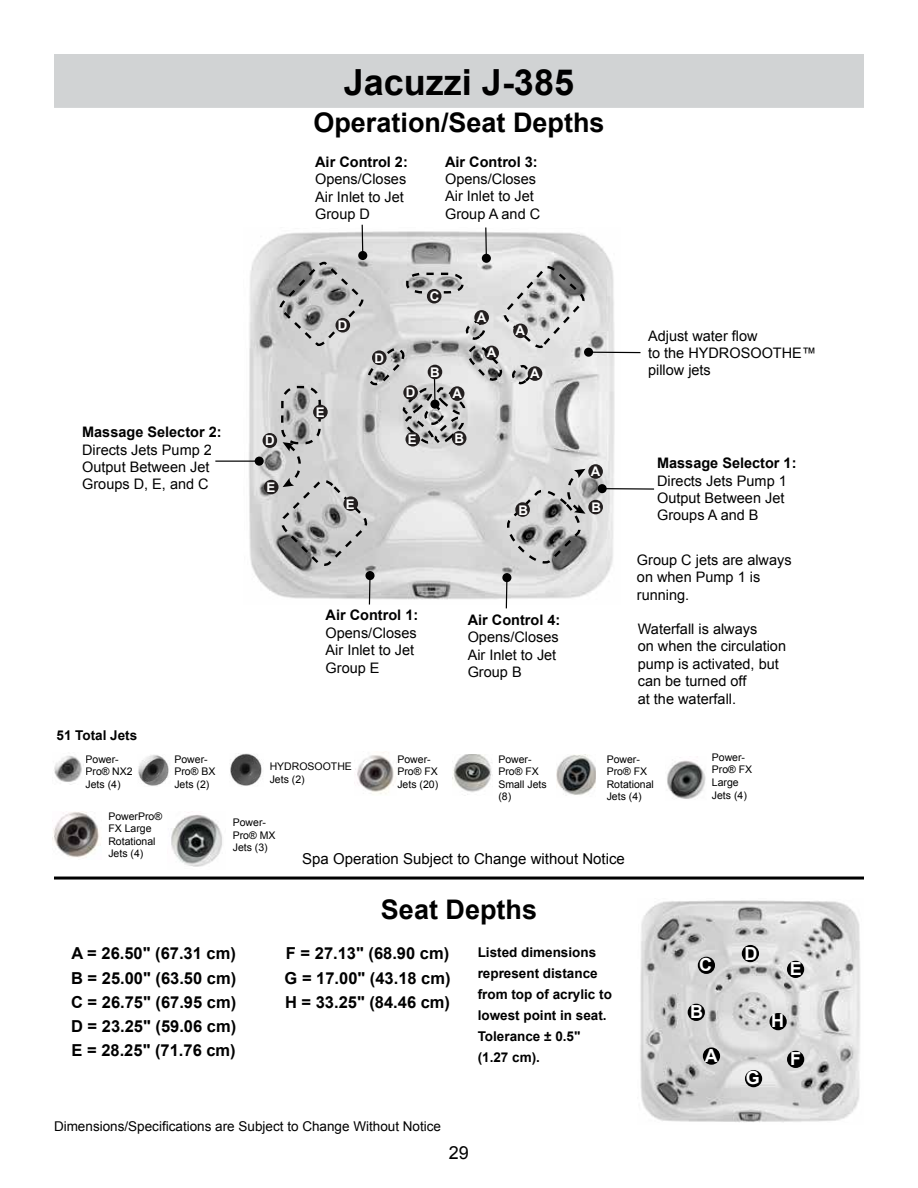
<style>
.page{position:relative;width:918px;height:1188px;background:#fff}
.page>*{position:absolute;margin:0;border:0;box-sizing:border-box;transform-origin:0 0}
.t1{font:700 36px "Arial";color:#000}
.t2{font:700 27px "Arial";color:#000}
.t3{font:700 18px "Arial";color:#fff}
.t4{font:18px "Arial";color:#000}
.t5{font:700 16.5px/24px "Arial";color:#000}
.t6{font:15px "Arial";color:#000}
.t7{font:14.55px/17.4px "Arial";color:#010101}
.t8{font:700 14.55px "Arial";color:#010101}
.t9{font:700 13.65px "Arial";color:#fff}
.t10{font:700 13.5px/21px "Arial";color:#000}
.t11{font:13.5px "Arial";color:#000}
.t12{font:700 13.35px "Arial";color:#fff}
.t13{font:10.5px/12.6px "Arial";color:#000}
</style>
<div class="page">
<div style="left:54px;top:54px;width:810px;height:54px;background:#d1d3d4"></div>
<hr style="left:54px;top:877px;width:810px;height:3px;background:#000">
<img style="left:230px;top:754px;width:32px;height:32px">
<img style="left:243px;top:236px;width:378px;height:359px">
<div style="left:263px;top:433px;width:14px;height:15px;background:#231f1f;border-radius:50%"></div>
<div style="left:264px;top:480px;width:15px;height:14px;background:#231f1f;border-radius:50%"></div>
<hr style="left:215px;top:461px;width:44px;height:1px;background:#010101">
<div style="left:255px;top:457px;width:9px;height:9px;background:#010101;border-radius:50%"></div>
<hr style="left:602px;top:488px;width:52px;height:2px;background:#010101">
<div style="left:598px;top:484px;width:9px;height:9px;background:#010101;border-radius:50%"></div>
<hr style="left:589px;top:352px;width:52px;height:1px;background:#010101">
<div style="left:584px;top:348px;width:9px;height:9px;background:#010101;border-radius:50%"></div>
<div style="left:588px;top:464px;width:15px;height:15px;background:#231f1f;border-radius:50%"></div>
<div style="left:588px;top:500px;width:15px;height:14px;background:#231f1f;border-radius:50%"></div>
<svg style="left:278px;top:224px;width:308px;height:385px;background:#c8c8c8"></svg>
<div style="left:430px;top:400px;width:10px;height:9px;background:#010101;border-radius:50%"></div>
<div style="left:428px;top:365px;width:14px;height:14px;background:#231f1f;border-radius:50%"></div>
<div style="left:474px;top:310px;width:15px;height:15px;background:#231f1f;border-radius:50%"></div>
<div style="left:528px;top:366px;width:14px;height:15px;background:#231f1f;border-radius:50%"></div>
<div style="left:343px;top:496px;width:15px;height:15px;background:#231f1f;border-radius:50%"></div>
<div style="left:372px;top:350px;width:15px;height:15px;background:#231f1f;border-radius:50%"></div>
<div style="left:313px;top:405px;width:15px;height:14px;background:#231f1f;border-radius:50%"></div>
<img style="left:640px;top:900px;width:220px;height:222px">
<div style="left:745px;top:1070px;width:17px;height:17px;background:#000;border-radius:50%"></div>
<div style="left:770px;top:1013px;width:17px;height:17px;background:#000;border-radius:50%"></div>
<div style="left:703px;top:1047px;width:17px;height:18px;background:#000;border-radius:50%"></div>
<div style="left:698px;top:957px;width:17px;height:17px;background:#000;border-radius:50%"></div>
<div style="left:688px;top:1004px;width:17px;height:17px;background:#000;border-radius:50%"></div>
<div style="left:787px;top:961px;width:17px;height:17px;background:#000;border-radius:50%"></div>
<div style="left:742px;top:945px;width:17px;height:17px;background:#000;border-radius:50%"></div>
<div style="left:787px;top:1051px;width:17px;height:17px;background:#000;border-radius:50%"></div>
<img style="left:355px;top:752px;width:42px;height:42px">
<img style="left:667px;top:759px;width:39px;height:40px">
<img style="left:52px;top:812px;width:49px;height:46px">
<img style="left:171px;top:812px;width:51px;height:55px">
<img style="left:54px;top:756px;width:30px;height:29px">
<img style="left:138px;top:755px;width:31px;height:31px">
<img style="left:453px;top:754px;width:39px;height:41px">
<img style="left:556px;top:755px;width:40px;height:41px">
<h1 class="t1" style="left:344px;top:58px;width:232px">Jacuzzi J-385</h1>
<h2 class="t2" style="left:313px;top:105px;width:293px">Operation/Seat Depths</h2>
<p class="t8" style="left:315px;top:152px;width:94px">Air Control 2:</p>
<p class="t7" style="left:315px;top:171px;width:93px">Opens/Closes<br>Air Inlet to Jet<br>Group D</p>
<p class="t8" style="left:445px;top:152px;width:94px">Air Control 3:</p>
<p class="t7" style="left:445px;top:170px;width:97px">Opens/Closes<br>Air Inlet to Jet<br>Group A and C</p>
<p class="t8" style="left:82px;top:422px;width:141px">Massage Selector 2:</p>
<p class="t7" style="left:82px;top:441px;width:131px">Directs Jets Pump 2<br>Output Between Jet<br>Groups D, E, and C</p>
<p class="t10" style="left:57px;top:725px;width:82px">51 Total Jets</p>
<p class="t13" style="left:86px;top:753px;width:49px">Power-<br>Pro® NX2<br>Jets (4)</p>
<p class="t13" style="left:108px;top:810px;width:55px">PowerPro®<br>FX Large<br>Rotational<br>Jets (4)</p>
<p class="t13" style="left:174px;top:753px;width:43px">Power-<br>Pro® BX<br>Jets (2)</p>
<p class="t9" style="left:265px;top:432px;width:11px">D</p>
<p class="t12" style="left:266px;top:478px;width:10px">E</p>
<p class="t12" style="left:338px;top:316px;width:11px">D</p>
<p class="t12" style="left:316px;top:403px;width:10px">E</p>
<p class="t12" style="left:374px;top:349px;width:11px">D</p>
<p class="t12" style="left:346px;top:495px;width:10px">E</p>
<p class="t12" style="left:406px;top:384px;width:11px">D</p>
<p class="t12" style="left:430px;top:287px;width:11px">C</p>
<p class="t12" style="left:430px;top:363px;width:11px">B</p>
<p class="t12" style="left:452px;top:385px;width:11px">A</p>
<p class="t12" style="left:477px;top:308px;width:11px">A</p>
<p class="t12" style="left:487px;top:344px;width:11px">A</p>
<p class="t12" style="left:408px;top:430px;width:10px">E</p>
<p class="t12" style="left:454px;top:430px;width:11px">B</p>
<p class="t12" style="left:516px;top:322px;width:11px">A</p>
<p class="t12" style="left:530px;top:364px;width:11px">A</p>
<p class="t12" style="left:519px;top:501px;width:11px">B</p>
<p class="t12" style="left:591px;top:462px;width:11px">A</p>
<p class="t12" style="left:592px;top:498px;width:11px">B</p>
<p class="t8" style="left:326px;top:606px;width:94px">Air Control 1:</p>
<p class="t7" style="left:326px;top:624px;width:93px">Opens/Closes<br>Air Inlet to Jet<br>Group E</p>
<p class="t8" style="left:468px;top:610px;width:94px">Air Control 4:</p>
<p class="t7" style="left:468px;top:629px;width:93px">Opens/Closes<br>Air Inlet to Jet<br>Group B</p>
<p class="t7" style="left:648px;top:327px;width:170px">Adjust water flow<br>to the HYDROSOOTHE™ pillow jets</p>
<p class="t8" style="left:657px;top:453px;width:141px">Massage Selector 1:</p>
<p class="t7" style="left:657px;top:472px;width:131px">Directs Jets Pump 1<br>Output Between Jet<br>Groups A and B</p>
<p class="t7" style="left:637px;top:551px;width:156px">Group C jets are always on when Pump 1 is running.</p>
<p class="t7" style="left:638px;top:620px;width:150px">Waterfall is always<br>on when the circulation pump is activated, but can be turned off<br>at the waterfall.</p>
<p class="t13" style="left:270px;top:760px;width:84px">HYDROSOOTHE<br>Jets (2)</p>
<p class="t13" style="left:498px;top:753px;width:50px">Power-<br>Pro® FX<br>Small Jets (8)</p>
<p class="t13" style="left:712px;top:751px;width:42px">Power-<br>Pro® FX<br>Large<br>Jets (4)</p>
<p class="t13" style="left:397px;top:753px;width:42px">Power-<br>Pro® FX<br>Jets (20)</p>
<p class="t13" style="left:607px;top:753px;width:49px">Power-<br>Pro® FX<br>Rotational<br>Jets (4)</p>
<p class="t13" style="left:233px;top:816px;width:44px">Power-<br>Pro® MX<br>Jets (3)</p>
<p class="t6" style="left:302px;top:849px;width:324px">Spa Operation Subject to Change without Notice</p>
<h2 class="t2" style="left:381px;top:891px;width:158px">Seat Depths</h2>
<p class="t5" style="left:71px;top:942px;width:166px">A = 26.50" (67.31 cm)</p>
<p class="t5" style="left:286px;top:942px;width:165px">F = 27.13" (68.90 cm)</p>
<p class="t10" style="left:478px;top:942px;width:136px">Listed dimensions represent distance from top of acrylic to lowest point in seat.<br>Tolerance ± 0.5" (1.27 cm).</p>
<p class="t5" style="left:71px;top:967px;width:167px">B = 25.00" (63.50 cm)</p>
<p class="t5" style="left:285px;top:967px;width:168px">G = 17.00" (43.18 cm)</p>
<p class="t5" style="left:71px;top:991px;width:167px">C = 26.75" (67.95 cm)</p>
<p class="t5" style="left:285px;top:991px;width:167px">H = 33.25" (84.46 cm)</p>
<p class="t5" style="left:71px;top:1015px;width:167px">D = 23.25" (59.06 cm)<br>E = 28.25" (71.76 cm)</p>
<p class="t11" style="left:54px;top:1117px;width:389px">Dimensions/Specifications are Subject to Change Without Notice</p>
<p class="t4" style="left:449px;top:1140px;width:22px">29</p>
<p class="t3" style="left:699px;top:953px;width:14px">C</p>
<p class="t3" style="left:690px;top:1000px;width:14px">B</p>
<p class="t3" style="left:705px;top:1043px;width:14px">A</p>
<p class="t3" style="left:745px;top:941px;width:14px">D</p>
<p class="t3" style="left:790px;top:957px;width:14px">E</p>
<p class="t3" style="left:746px;top:1066px;width:16px">G</p>
<p class="t3" style="left:771px;top:1009px;width:14px">H</p>
<p class="t3" style="left:790px;top:1047px;width:12px">F</p>
</div>
